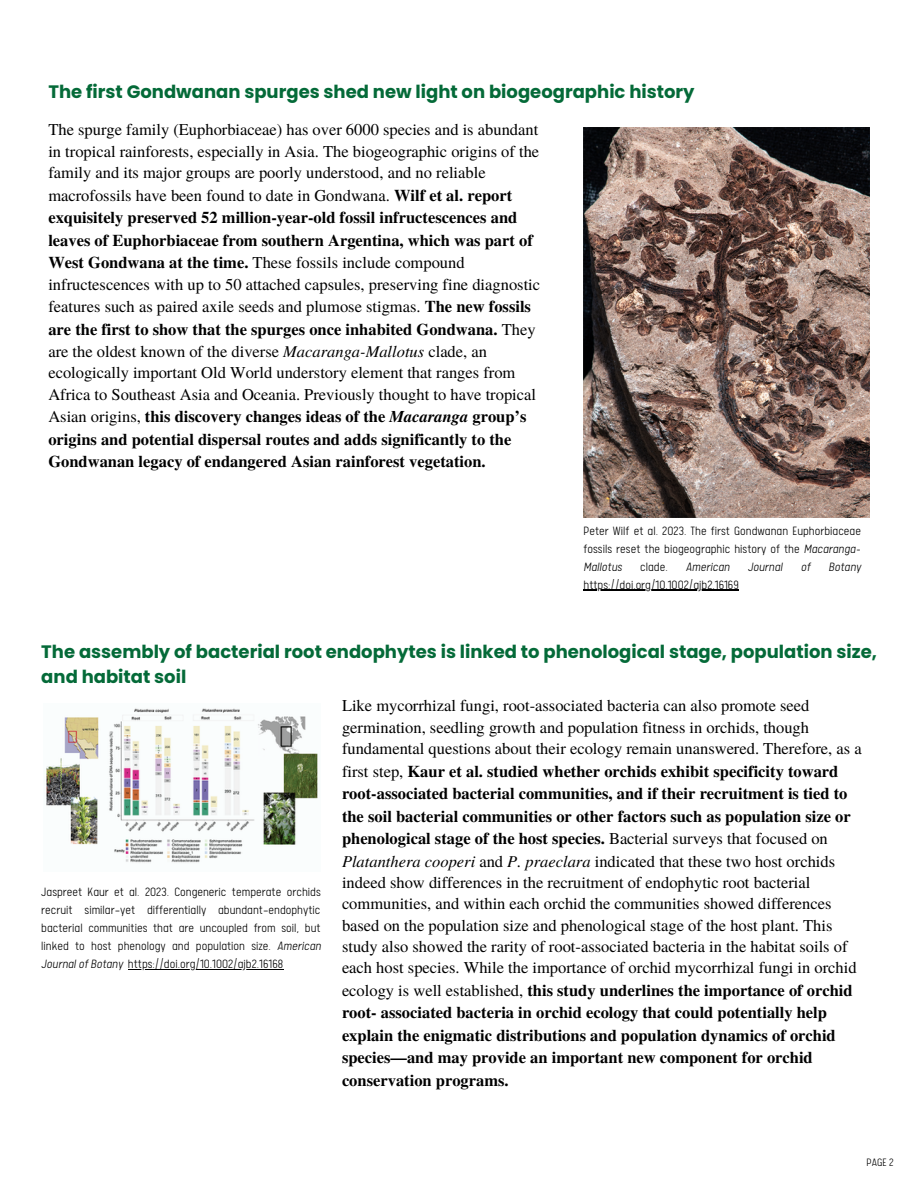
<style>
.page{position:relative;width:918px;height:1188px;background:#fff}
.page>*{position:absolute;margin:0;border:0;box-sizing:border-box;transform-origin:0 0}
.t1{font:700 18px/24.8px "Poppins";color:#046a38}
.t2{font:16.5px/22px "Te X Gyre Termes";color:#000}
.t3{font:300 13.5px/18px "Calps Sans";color:#000;text-align:justify}
.t4{font:italic 300 13.5px "Calps Sans";color:#000}
.t5{font:300 12px "Calps Sans";color:#000}
.s1{font-weight:700}
.s2{font-style:italic}
.s3{font-weight:700;font-style:italic}
</style>
<div class="page">
<img style="left:584px;top:127px;width:285px;height:391px">
<img style="left:46px;top:708px;width:272px;height:155px">
<hr style="left:584px;top:590px;width:155px;height:1px;background:#000">
<hr style="left:128px;top:969px;width:155px;height:1px;background:#000">
<p class="t1" style="left:48px;top:79px;width:648px">The first Gondwanan spurges shed new light on biogeographic history</p>
<p class="t2" style="left:48px;top:118px;width:493px">The spurge family (Euphorbiaceae) has over 6000 species and is abundant in tropical rainforests, especially in Asia. The biogeographic origins of the family and its major groups are poorly understood, and no reliable macrofossils have been found to date in Gondwana. <span class="s1">Wilf et al. report exquisitely preserved 52 million-year-old fossil infructescences and leaves of Euphorbiaceae from southern Argentina, which was part of West Gondwana at the time.</span> These fossils include compound infructescences with up to 50 attached capsules, preserving fine diagnostic features such as paired axile seeds and plumose stigmas. <span class="s1">The new fossils are the first to show that the spurges once inhabited Gondwana.</span> They are the oldest known of the diverse <span class="s2">Macaranga-Mallotus</span> clade, an ecologically important Old World understory element that ranges from Africa to Southeast Asia and Oceania. Previously thought to have tropical Asian origins, <span class="s1">this discovery changes ideas of the</span> <span class="s3">Macaranga</span> <span class="s1">group’s origins and potential dispersal routes and adds significantly to the Gondwanan legacy of endangered Asian rainforest vegetation.</span></p>
<p class="t3" style="left:584px;top:523px;width:279px">Peter Wilf et al. 2023. The first Gondwanan Euphorbiaceae fossils reset the biogeographic history of the <span class="s2">Macaranga-Mallotus</span></p>
<p class="t3" style="left:640px;top:559px;width:29px">clade.</p>
<p class="t4" style="left:686px;top:561px;width:45px">American</p>
<p class="t4" style="left:748px;top:561px;width:36px">Journal</p>
<p class="t4" style="left:801px;top:561px;width:11px">of</p>
<p class="t4" style="left:829px;top:561px;width:34px">Botany</p>
<p class="t3" style="left:584px;top:577px;width:157px">https://doi.org/10.1002/ajb2.16169</p>
<p class="t1" style="left:41px;top:639px;width:837px">The assembly of bacterial root endophytes is linked to phenological stage, population size, and habitat soil</p>
<p class="t3" style="left:41px;top:885px;width:281px">Jaspreet Kaur et al. 2023. Congeneric temperate orchids recruit similar—yet differentially abundant—endophytic bacterial communities that are uncoupled from soil, but linked to host phenology and population size. <span class="s2">American Journal of Botany</span> https://doi.org/10.1002/ajb2.16168</p>
<p class="t2" style="left:342px;top:694px;width:521px">Like mycorrhizal fungi, root-associated bacteria can also promote seed germination, seedling growth and population fitness in orchids, though fundamental questions about their ecology remain unanswered. Therefore, as a first step, <span class="s1">Kaur et al. studied whether orchids exhibit specificity toward root-associated bacterial communities, and if their recruitment is tied to the soil bacterial communities or other factors such as population size or phenological stage of the host species.</span> Bacterial surveys that focused on <span class="s2">Platanthera cooperi</span> and <span class="s2">P. praeclara</span> indicated that these two host orchids indeed show differences in the recruitment of endophytic root bacterial communities, and within each orchid the communities showed differences based on the population size and phenological stage of the host plant. This study also showed the rarity of root-associated bacteria in the habitat soils of each host species. While the importance of orchid mycorrhizal fungi in orchid ecology is well established, <span class="s1">this study underlines the importance of orchid root- associated bacteria in orchid ecology that could potentially help explain the enigmatic distributions and population dynamics of orchid species—and may provide an important new component for orchid conservation programs.</span></p>
<p class="t5" style="left:867px;top:1157px;width:28px">PAGE 2</p>
</div>
